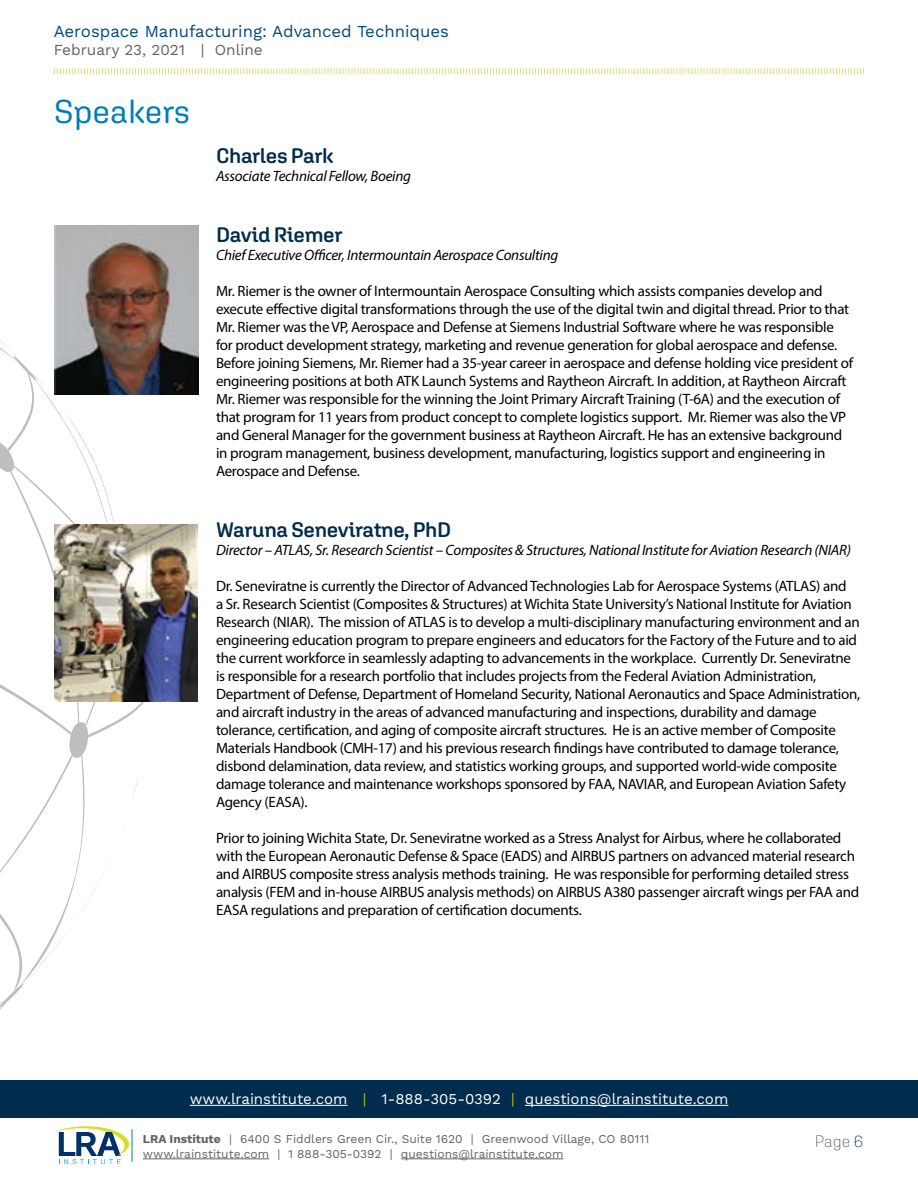
<style>
.page{position:relative;width:918px;height:1188px;background:#fff}
.page>*{position:absolute;margin:0;border:0;box-sizing:border-box;transform-origin:0 0}
.t1{font:33px "Aglet Sans";color:#007dbc}
.t2{font:600 21px "Aglet Sans";letter-spacing:-.02em;color:#002c4d}
.t3{font:16.8px "Work Sans";color:#00497c}
.t4{font:200 16.5px "Aglet Sans";color:#52555b}
.t5{font:15.3px "Work Sans";color:#636365}
.t6{font:15px/18px "Myriad Pro";letter-spacing:-.02em;color:#000}
.t7{font:italic 15px "Myriad Pro";letter-spacing:-.02em;color:#000}
.t8{font:15px "Work Sans";color:#fff}
.t9{font:12px "Work Sans";color:#636365}
.s1{color:#bdbd12}
.s2{font-weight:700}
.s3{color:#002c4d}
</style>
<div class="page">
<svg style="left:53px;top:68px;width:811px;height:7px"></svg>
<hr style="left:132px;top:1129px;width:1px;height:33px;background:#007dbc">
<hr style="left:143px;top:1159px;width:126px;height:1px;background:#636365">
<hr style="left:401px;top:1159px;width:163px;height:1px;background:#636365">
<svg style="left:54px;top:1126px;width:75px;height:38px"></svg>
<div style="left:0;top:1080px;width:918px;height:38px;background:#002c4d"></div>
<hr style="left:190px;top:1105px;width:158px;height:1px;background:#fff">
<hr style="left:525px;top:1105px;width:203px;height:1px;background:#fff">
<svg style="left:0;top:340px;width:150px;height:670px"></svg>
<img style="left:54px;top:225px;width:144px;height:170px">
<img style="left:54px;top:524px;width:144px;height:177px">
<p class="t3" style="left:54px;top:21px;width:397px">Aerospace Manufacturing: Advanced Techniques</p>
<p class="t5" style="left:54px;top:41px;width:211px">February 23, 2021 | Online</p>
<h1 class="t1" style="left:54px;top:92px;width:138px">Speakers</h1>
<h2 class="t2" style="left:216px;top:143px;width:119px">Charles Park</h2>
<p class="t7" style="left:216px;top:166px;width:197px">Associate Technical Fellow, Boeing</p>
<h2 class="t2" style="left:216px;top:222px;width:128px">David Riemer</h2>
<p class="t7" style="left:216px;top:246px;width:344px">Chief Executive Officer, Intermountain Aerospace Consulting</p>
<p class="t6" style="left:216px;top:282px;width:639px">Mr. Riemer is the owner of Intermountain Aerospace Consulting which assists companies develop and execute effective digital transformations through the use of the digital twin and digital thread. Prior to that Mr. Riemer was the VP, Aerospace and Defense at Siemens Industrial Software where he was responsible for product development strategy, marketing and revenue generation for global aerospace and defense.<br>Before joining Siemens, Mr. Riemer had a 35-year career in aerospace and defense holding vice president of engineering positions at both ATK Launch Systems and Raytheon Aircraft. In addition, at Raytheon Aircraft Mr. Riemer was responsible for the winning the Joint Primary Aircraft Training (T-6A) and the execution of that program for 11 years from product concept to complete logistics support. Mr. Riemer was also the VP and General Manager for the government business at Raytheon Aircraft. He has an extensive background in program management, business development, manufacturing, logistics support and engineering in Aerospace and Defense.</p>
<h2 class="t2" style="left:216px;top:517px;width:237px">Waruna Seneviratne, PhD</h2>
<p class="t7" style="left:216px;top:541px;width:637px">Director – ATLAS, Sr. Research Scientist – Composites &amp; Structures, National Institute for Aviation Research (NIAR)</p>
<p class="t6" style="left:216px;top:577px;width:646px">Dr. Seneviratne is currently the Director of Advanced Technologies Lab for Aerospace Systems (ATLAS) and<br>a Sr. Research Scientist (Composites &amp; Structures) at Wichita State University’s National Institute for Aviation Research (NIAR). The mission of ATLAS is to develop a multi-disciplinary manufacturing environment and an engineering education program to prepare engineers and educators for the Factory of the Future and to aid the current workforce in seamlessly adapting to advancements in the workplace. Currently Dr. Seneviratne is responsible for a research portfolio that includes projects from the Federal Aviation Administration, Department of Defense, Department of Homeland Security, National Aeronautics and Space Administration, and aircraft industry in the areas of advanced manufacturing and inspections, durability and damage tolerance, certification, and aging of composite aircraft structures. He is an active member of Composite Materials Handbook (CMH-17) and his previous research findings have contributed to damage tolerance, disbond delamination, data review, and statistics working groups, and supported world-wide composite damage tolerance and maintenance workshops sponsored by FAA, NAVIAR, and European Aviation Safety Agency (EASA).</p>
<p class="t6" style="left:216px;top:829px;width:645px">Prior to joining Wichita State, Dr. Seneviratne worked as a Stress Analyst for Airbus, where he collaborated with the European Aeronautic Defense &amp; Space (EADS) and AIRBUS partners on advanced material research and AIRBUS composite stress analysis methods training. He was responsible for performing detailed stress analysis (FEM and in-house AIRBUS analysis methods) on AIRBUS A380 passenger aircraft wings per FAA and EASA regulations and preparation of certification documents.</p>
<p class="t8" style="left:190px;top:1090px;width:540px">www.lrainstitute.com <span class="s1">|</span> 1-888-305-0392 <span class="s1">|</span> questions@lrainstitute.com</p>
<p class="t9" style="left:143px;top:1132px;width:508px"><span class="s2">LRA Institute</span> | 6400 S Fiddlers Green Cir., Suite 1620 | Greenwood Village, CO 80111</p>
<p class="t4" style="left:815px;top:1132px;width:50px">Page <span class="s3">6</span></p>
<p class="t9" style="left:143px;top:1146px;width:422px">www.lrainstitute.com | 1 888-305-0392 | questions@lrainstitute.com</p>
</div>
